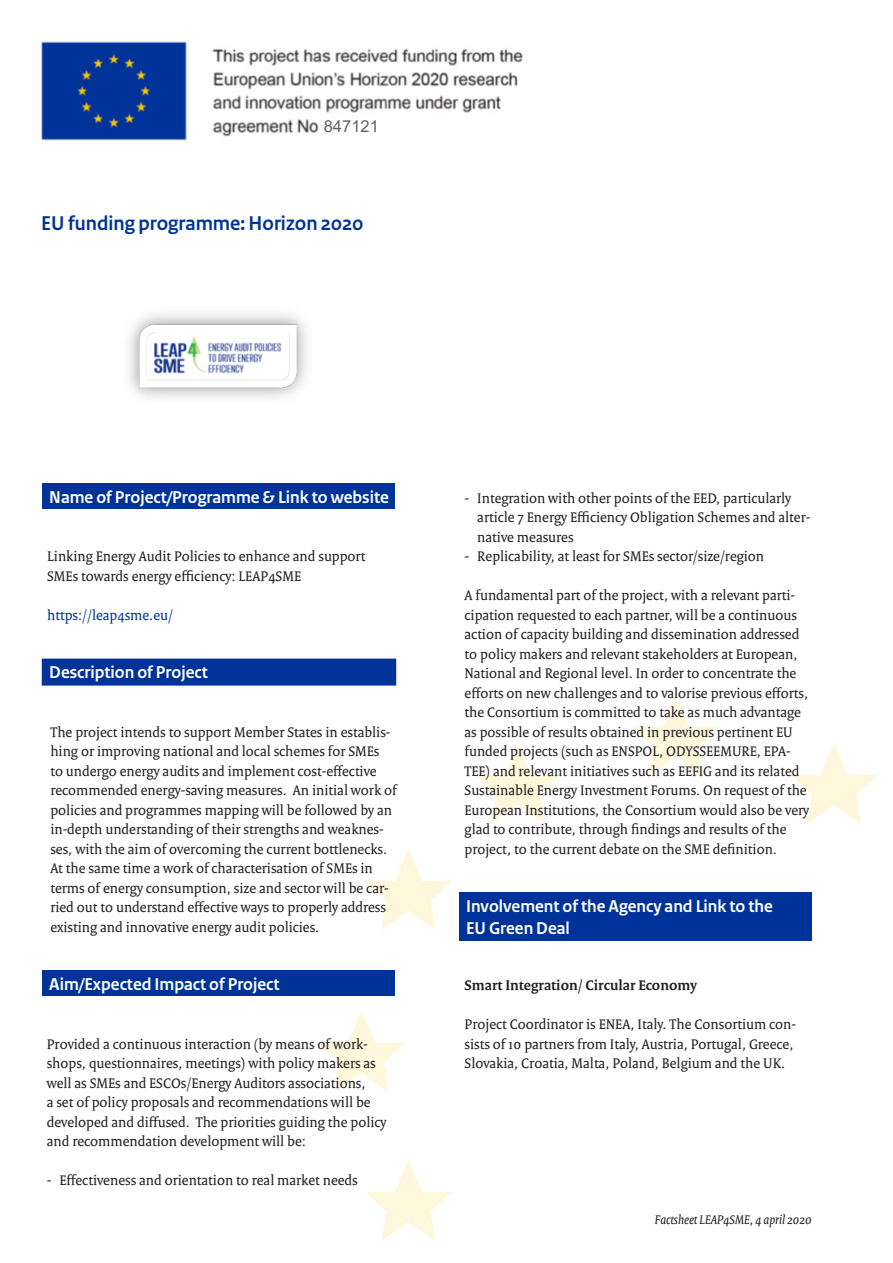
<style>
.page{position:relative;width:893px;height:1263px;background:#fff}
.page>*{position:absolute;margin:0;border:0;box-sizing:border-box;transform-origin:0 0}
.t1{font:700 21px "Rijksoverheid Sans Heading";color:#039}
.t2{font:700 18px "Rijksoverheid Sans Heading";color:#fff}
.t3{font:16.5px "Arial";color:#636366}
.t4{font:15px/19.5px "Rijksoverheid Serif";color:#231f20}
.t5{font:700 15px "Rijksoverheid Serif";color:#231f20}
.t6{font:15px "Rijksoverheid Serif";color:#039}
.t7{font:italic 13.5px "Rijksoverheid Serif";color:#231f20}
</style>
<div class="page">
<img style="left:41px;top:41px;width:482px;height:100px">
<svg style="left:633px;top:695px;width:86px;height:81px"></svg>
<svg style="left:771px;top:743px;width:106px;height:150px"></svg>
<svg style="left:366px;top:743px;width:215px;height:187px"></svg>
<svg style="left:319px;top:1011px;width:85px;height:81px"></svg>
<svg style="left:366px;top:1160px;width:85px;height:81px"></svg>
<div style="left:43px;top:483px;width:352px;height:26px;background:#039"></div>
<div style="left:42px;top:659px;width:354px;height:27px;background:#039;border:2px solid #039"></div>
<div style="left:43px;top:971px;width:352px;height:25px;background:#039"></div>
<img style="left:129px;top:314px;width:178px;height:84px">
<div style="left:459px;top:893px;width:353px;height:48px;background:#039"></div>
<div style="left:322px;top:117px;width:58px;height:17px;background:#fff"></div>
<p class="t3" style="left:324px;top:115px;width:57px">847121</p>
<p class="t1" style="left:41px;top:211px;width:323px">EU funding programme: Horizon 2020</p>
<p class="t2" style="left:49px;top:487px;width:341px">Name of Project/Programme &amp; Link to website</p>
<p class="t4" style="left:47px;top:546px;width:320px">Linking Energy Audit Policies to enhance and support<br>SMEs towards energy efficiency: LEAP4SME</p>
<p class="t6" style="left:47px;top:606px;width:127px">https://leap4sme.eu/</p>
<p class="t2" style="left:49px;top:662px;width:160px">Description of Project</p>
<p class="t4" style="left:50px;top:722px;width:348px">The project intends to support Member States in establis&shy;hing or improving national and local schemes for SMEs<br>to undergo energy audits and implement cost-effective recommended energy-saving measures. An initial work of policies and programmes mapping will be followed by an in-depth understanding of their strengths and weaknes&shy;ses, with the aim of overcoming the current bottlenecks.<br>At the same time a work of characterisation of SMEs in terms of energy consumption, size and sector will be car&shy;ried out to understand effective ways to properly address existing and innovative energy audit policies.</p>
<p class="t2" style="left:49px;top:974px;width:232px">Aim/Expected Impact of Project</p>
<p class="t4" style="left:47px;top:1034px;width:341px">Provided a continuous interaction (by means of work&shy;shops, questionnaires, meetings) with policy makers as well as SMEs and ESCOs/Energy Auditors associations,<br>a set of policy proposals and recommendations will be developed and diffused. The priorities guiding the policy and recommendation development will be:</p>
<p class="t4" style="left:47px;top:1170px;width:312px">- Effectiveness and orientation to real market needs</p>
<p class="t4" style="left:477px;top:488px;width:334px;text-indent:-13px">- Integration with other points of the EED, particularly article 7 Energy Efficiency Obligation Schemes and alter&shy;native measures</p>
<p class="t4" style="left:465px;top:546px;width:301px">- Replicability, at least for SMEs sector/size/region</p>
<p class="t4" style="left:465px;top:585px;width:346px">A fundamental part of the project, with a relevant parti&shy;cipation requested to each partner, will be a continuous action of capacity building and dissemination addressed to policy makers and relevant stakeholders at European, National and Regional level. In order to concentrate the efforts on new challenges and to valorise previous efforts, the Consortium is committed to take as much advantage as possible of results obtained in previous pertinent EU funded projects (such as ENSPOL, ODYSSEEMURE, EPA-TEE) and relevant initiatives such as EEFIG and its related Sustainable Energy Investment Forums. On request of the European Institutions, the Consortium would also be very glad to contribute, through findings and results of the project, to the current debate on the SME definition.</p>
<p class="t2" style="left:466px;top:896px;width:308px">Involvement of the Agency and Link to the</p>
<p class="t2" style="left:466px;top:918px;width:105px">EU Green Deal</p>
<p class="t5" style="left:465px;top:976px;width:234px">Smart Integration/ Circular Economy</p>
<p class="t4" style="left:465px;top:1014px;width:333px">Project Coordinator is ENEA, Italy. The Consortium con&shy;sists of 10 partners from Italy, Austria, Portugal, Greece,<br>Slovakia, Croatia, Malta, Poland, Belgium and the UK.</p>
<p class="t7" style="left:655px;top:1211px;width:158px">Factsheet LEAP4SME, 4 april 2020</p>
</div>
